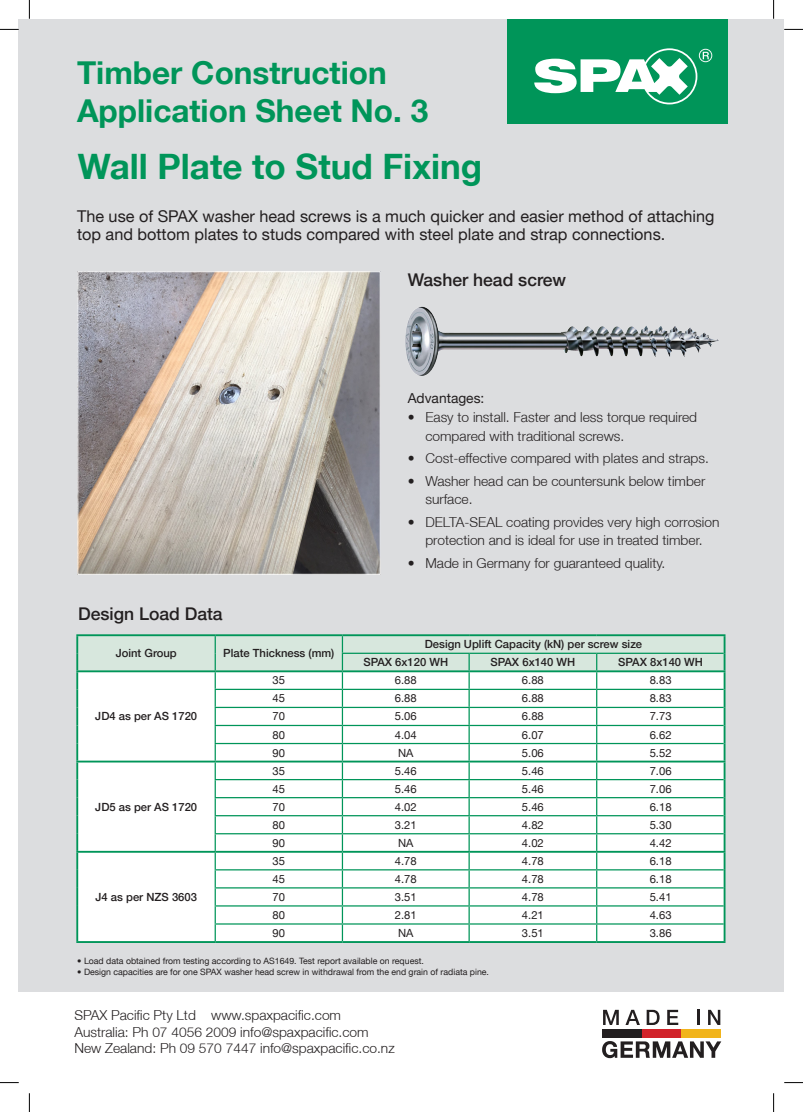
<style>
.page{position:relative;width:803px;height:1112px;background:#fff}
.page>*{position:absolute;margin:0;border:0;box-sizing:border-box;transform-origin:0 0}
.Tabtext{font:700 35px "Helvetica Neue LT";color:#009559}
.Tabtext-2{font:700 31.5px "Helvetica Neue LT";color:#009559}
.t1{font:500 17.5px "Helvetica Neue LT";color:#231f20}
.t2{font:16.25px/18.8px "Helvetica Neue LT";color:#231f20}
.bullets{font:300 13.75px/18.8px "Helvetica Neue LT";color:#231f20}
.bullets-2{font:13.75px "Helvetica Neue LT";color:#231f20}
.t3{font:11.25px "Helvetica Neue LT";color:#231f20}
.t4{font:500 11.25px "Helvetica Neue LT";color:#231f20}
.t5{font:8.75px "Helvetica Neue LT";color:#231f20}
</style>
<div class="page">
<div style="left:19px;top:19px;width:765px;height:972px;background:#dcdddf"></div>
<div style="left:508px;top:19px;width:220px;height:104px;background:#009559"></div>
<svg style="left:534px;top:48px;width:178px;height:57px"></svg>
<img style="left:80px;top:273px;width:298px;height:299px">
<div style="left:78px;top:271px;width:302px;height:303px;border:1px solid #fff"></div>
<svg style="left:603px;top:1009px;width:16px;height:15px"></svg>
<svg style="left:626px;top:1009px;width:14px;height:15px"></svg>
<svg style="left:647px;top:1009px;width:12px;height:15px"></svg>
<svg style="left:667px;top:1009px;width:11px;height:15px"></svg>
<hr style="left:697px;top:1009px;width:3px;height:15px;background:#231f20">
<svg style="left:708px;top:1009px;width:12px;height:15px"></svg>
<div style="left:642px;top:1028px;width:39px;height:8px;background:#d1232a"></div>
<div style="left:602px;top:1028px;width:40px;height:8px;background:#231f20"></div>
<div style="left:681px;top:1028px;width:40px;height:8px;background:#f1b41c"></div>
<svg style="left:602px;top:1041px;width:119px;height:16px"></svg>
<hr style="left:76px;top:634px;width:139px;height:2px;background:#009559">
<hr style="left:215px;top:634px;width:127px;height:2px;background:#009559">
<hr style="left:342px;top:634px;width:127px;height:2px;background:#009559">
<hr style="left:469px;top:634px;width:128px;height:2px;background:#009559">
<hr style="left:597px;top:634px;width:128px;height:2px;background:#009559">
<hr style="left:76px;top:940px;width:139px;height:2px;background:#009559">
<svg style="left:76px;top:635px;width:649px;height:305px"></svg>
<hr style="left:215px;top:940px;width:127px;height:2px;background:#009559">
<hr style="left:342px;top:940px;width:127px;height:2px;background:#009559">
<hr style="left:469px;top:940px;width:128px;height:2px;background:#009559">
<hr style="left:597px;top:940px;width:128px;height:2px;background:#009559">
<hr style="left:76px;top:670px;width:139px;height:2px;background:#009559">
<hr style="left:215px;top:670px;width:127px;height:2px;background:#009559">
<hr style="left:342px;top:670px;width:127px;height:2px;background:#009559">
<hr style="left:469px;top:670px;width:128px;height:2px;background:#009559">
<hr style="left:597px;top:670px;width:128px;height:2px;background:#009559">
<hr style="left:76px;top:760px;width:139px;height:2px;background:#009559">
<hr style="left:215px;top:760px;width:127px;height:2px;background:#009559">
<hr style="left:342px;top:760px;width:127px;height:2px;background:#009559">
<hr style="left:469px;top:760px;width:128px;height:2px;background:#009559">
<hr style="left:597px;top:760px;width:128px;height:2px;background:#009559">
<hr style="left:76px;top:850px;width:139px;height:2px;background:#009559">
<hr style="left:215px;top:850px;width:127px;height:2px;background:#009559">
<hr style="left:342px;top:850px;width:127px;height:2px;background:#009559">
<hr style="left:469px;top:850px;width:128px;height:2px;background:#009559">
<hr style="left:597px;top:850px;width:128px;height:2px;background:#009559">
<img style="left:405px;top:306px;width:314px;height:70px">
<svg style="left:0;top:29px;width:19px;height:1px"></svg>
<svg style="left:784px;top:29px;width:19px;height:1px"></svg>
<svg style="left:0;top:1082px;width:19px;height:1px"></svg>
<svg style="left:784px;top:1082px;width:19px;height:1px"></svg>
<svg style="left:29px;top:0;width:1px;height:19px"></svg>
<svg style="left:29px;top:1093px;width:1px;height:18px"></svg>
<svg style="left:773px;top:0;width:1px;height:19px"></svg>
<svg style="left:773px;top:1093px;width:1px;height:18px"></svg>
<p class="Tabtext-2" style="left:77px;top:53px;width:311px">Timber Construction</p>
<p class="Tabtext-2" style="left:77px;top:91px;width:353px">Application Sheet No. 3</p>
<p class="Tabtext" style="left:78px;top:144px;width:406px">Wall Plate to Stud Fixing</p>
<p class="t2" style="left:77px;top:206px;width:639px">The use of SPAX washer head screws is a much quicker and easier method of attaching top and bottom plates to studs compared with steel plate and strap connections.</p>
<p class="t1" style="left:408px;top:269px;width:160px">Washer head screw</p>
<p class="t1" style="left:78px;top:603px;width:146px">Design Load Data</p>
<p class="t4" style="left:116px;top:646px;width:63px">Joint Group</p>
<p class="t4" style="left:223px;top:646px;width:113px">Plate Thickness (mm)</p>
<p class="bullets-2" style="left:408px;top:390px;width:78px">Advantages:</p>
<p class="bullets" style="left:425px;top:407px;width:273px;text-indent:-18px">• Easy to install. Faster and less torque required compared with traditional screws.</p>
<p class="bullets" style="left:408px;top:448px;width:303px">• Cost-effective compared with plates and straps.</p>
<p class="bullets" style="left:425px;top:471px;width:281px;text-indent:-18px">• Washer head can be countersunk below timber surface.</p>
<p class="bullets" style="left:408px;top:512px;width:313px;text-align:center">• DELTA-SEAL coating provides very high corrosion protection and is ideal for use in treated timber.</p>
<p class="bullets" style="left:408px;top:553px;width:259px">• Made in Germany for guaranteed quality.</p>
<p class="t4" style="left:425px;top:637px;width:219px">Design Uplift Capacity (kN) per screw size</p>
<p class="t4" style="left:363px;top:655px;width:86px">SPAX 6x120 WH</p>
<p class="t4" style="left:490px;top:655px;width:86px">SPAX 6x140 WH</p>
<p class="t4" style="left:618px;top:655px;width:86px">SPAX 8x140 WH</p>
<p class="t4" style="left:95px;top:709px;width:103px">JD4 as per AS 1720</p>
<p class="t4" style="left:95px;top:799px;width:103px">JD5 as per AS 1720</p>
<p class="t4" style="left:95px;top:890px;width:103px">J4 as per NZS 3603</p>
<p class="t3" style="left:273px;top:673px;width:14px">35</p>
<p class="t3" style="left:395px;top:673px;width:23px">6.88</p>
<p class="t3" style="left:522px;top:673px;width:23px">6.88</p>
<p class="t3" style="left:650px;top:673px;width:23px">8.83</p>
<p class="t3" style="left:273px;top:691px;width:14px">45</p>
<p class="t3" style="left:395px;top:691px;width:23px">6.88</p>
<p class="t3" style="left:522px;top:691px;width:23px">6.88</p>
<p class="t3" style="left:650px;top:691px;width:23px">8.83</p>
<p class="t3" style="left:273px;top:709px;width:14px">70</p>
<p class="t3" style="left:395px;top:709px;width:23px">5.06</p>
<p class="t3" style="left:522px;top:709px;width:23px">6.88</p>
<p class="t3" style="left:650px;top:709px;width:23px">7.73</p>
<p class="t3" style="left:273px;top:727px;width:14px">80</p>
<p class="t3" style="left:395px;top:727px;width:23px">4.04</p>
<p class="t3" style="left:522px;top:727px;width:23px">6.07</p>
<p class="t3" style="left:650px;top:727px;width:23px">6.62</p>
<p class="t3" style="left:273px;top:745px;width:14px">90</p>
<p class="t3" style="left:398px;top:745px;width:17px">NA</p>
<p class="t3" style="left:522px;top:745px;width:23px">5.06</p>
<p class="t3" style="left:650px;top:745px;width:23px">5.52</p>
<p class="t3" style="left:273px;top:763px;width:14px">35</p>
<p class="t3" style="left:395px;top:763px;width:23px">5.46</p>
<p class="t3" style="left:522px;top:763px;width:23px">5.46</p>
<p class="t3" style="left:650px;top:763px;width:23px">7.06</p>
<p class="t3" style="left:273px;top:781px;width:14px">45</p>
<p class="t3" style="left:395px;top:781px;width:23px">5.46</p>
<p class="t3" style="left:522px;top:781px;width:23px">5.46</p>
<p class="t3" style="left:650px;top:781px;width:23px">7.06</p>
<p class="t3" style="left:273px;top:799px;width:14px">70</p>
<p class="t3" style="left:395px;top:799px;width:23px">4.02</p>
<p class="t3" style="left:522px;top:799px;width:23px">5.46</p>
<p class="t3" style="left:650px;top:799px;width:23px">6.18</p>
<p class="t3" style="left:273px;top:817px;width:14px">80</p>
<p class="t3" style="left:395px;top:817px;width:23px">3.21</p>
<p class="t3" style="left:522px;top:817px;width:23px">4.82</p>
<p class="t3" style="left:650px;top:817px;width:23px">5.30</p>
<p class="t3" style="left:273px;top:835px;width:14px">90</p>
<p class="t3" style="left:398px;top:835px;width:17px">NA</p>
<p class="t3" style="left:522px;top:835px;width:23px">4.02</p>
<p class="t3" style="left:650px;top:835px;width:23px">4.42</p>
<p class="t3" style="left:273px;top:853px;width:14px">35</p>
<p class="t3" style="left:395px;top:853px;width:23px">4.78</p>
<p class="t3" style="left:522px;top:853px;width:23px">4.78</p>
<p class="t3" style="left:650px;top:853px;width:23px">6.18</p>
<p class="t3" style="left:273px;top:871px;width:14px">45</p>
<p class="t3" style="left:395px;top:871px;width:23px">4.78</p>
<p class="t3" style="left:522px;top:871px;width:23px">4.78</p>
<p class="t3" style="left:650px;top:871px;width:23px">6.18</p>
<p class="t3" style="left:273px;top:890px;width:14px">70</p>
<p class="t3" style="left:395px;top:890px;width:23px">3.51</p>
<p class="t3" style="left:522px;top:890px;width:23px">4.78</p>
<p class="t3" style="left:650px;top:890px;width:23px">5.41</p>
<p class="t3" style="left:273px;top:908px;width:14px">80</p>
<p class="t3" style="left:395px;top:908px;width:23px">2.81</p>
<p class="t3" style="left:522px;top:908px;width:23px">4.21</p>
<p class="t3" style="left:650px;top:908px;width:23px">4.63</p>
<p class="t3" style="left:273px;top:926px;width:14px">90</p>
<p class="t3" style="left:398px;top:926px;width:17px">NA</p>
<p class="t3" style="left:522px;top:926px;width:23px">3.51</p>
<p class="t3" style="left:650px;top:926px;width:23px">3.86</p>
<p class="t5" style="left:77px;top:955px;width:348px">• Load data obtained from testing according to AS1649. Test report available on request.</p>
<p class="t5" style="left:77px;top:966px;width:413px">• Design capacities are for one SPAX washer head screw in withdrawal from the end grain of radiata pine.</p>
<p class="bullets" style="left:74px;top:1006px;width:322px;line-height:16.5px">SPAX Pacific Pty Ltd www.spaxpacific.com<br>Australia: Ph 07 4056 2009 info@spaxpacific.com<br>New Zealand: Ph 09 570 7447 info@spaxpacific.co.nz</p>
</div>
